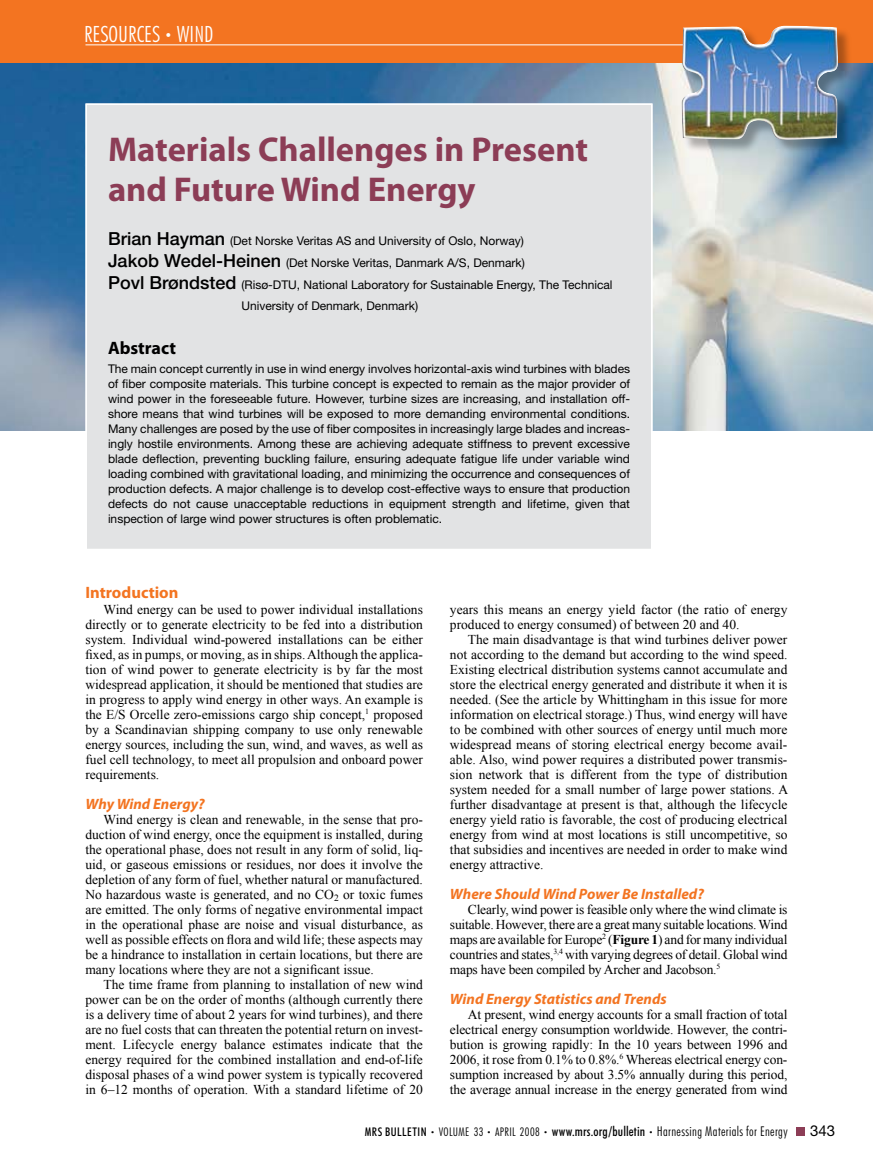
<style>
.page{position:relative;width:873px;height:1170px;background:#fff}
.page>*{position:absolute;margin:0;border:0;box-sizing:border-box;transform-origin:0 0}
.t1{font:700 34.5px/40.5px "Myriad Pro";color:#8c3d56}
.t2{font:22.5px "Futura Light Condensed BT";color:#fff}
.t3{font:500 18px "Helvetica Neue LT Std";color:#000}
.t4{font:700 18px "Myriad Pro";color:#000}
.t5{font:700 16.5px "Myriad Pro";color:#f37421}
.t6{font:italic 700 15px "Myriad Pro";color:#f37421}
.t7{font:15px "Helvetica Neue LT Std";color:#000}
.t8{font:13.5px/15px "Times New Roman";color:#000;text-align:justify}
.t9{font:13.5px "Futura Light Condensed BT";letter-spacing:.03em;color:#000}
.t10{font:12px/15px "Helvetica Neue LT Std";color:#000;text-align:justify}
.s1{font-size:13.5px}
.s2{font-weight:500;font-size:18px}
.s3{font-weight:400;font-size:12px}
.s4{font-weight:700}
.s5{font-family:"Futura Medium Condensed BT";font-size:12px}
.s6{font-size:7.5px}
.s7{font-size:12px}
.s8{font-family:"Futura Medium Condensed BT"}
</style>
<div class="page">
<div style="left:796px;top:1127px;width:10px;height:9px;background:#8c3d56"></div>
<img style="left:0;top:63px;width:873px;height:367px">
<div style="left:0;top:0;width:873px;height:63px;background:#f37421"></div>
<hr style="left:86px;top:44px;width:702px;height:1px;background:#fff">
<div style="left:681px;top:25px;width:172px;height:131px;background:#000;opacity:.3"></div>
<img style="left:682px;top:25px;width:156px;height:116px">
<div style="left:86px;top:104px;width:566px;height:445px;background:#e2e3e4"></div>
<div style="left:86px;top:104px;width:566px;height:446px;border:2px solid #fff"></div>
<h2 class="t2" style="left:84px;top:20px;width:26px">RES</h2>
<h2 class="t2" style="left:87px;top:20px;width:128px">RECOURCES <span class="s1">••</span> WIND</h2>
<h2 class="t2" style="left:179px;top:20px;width:43px">SOLAR</h2>
<h1 class="t1" style="left:108px;top:128px;width:69px">Title<br>Title</h1>
<p class="t10" style="left:108px;top:234px;width:184px"><span class="s2">Author’s Name</span> (Affiliation)</p>
<h3 class="t3" style="left:108px;top:250px;width:221px">and Author’s Name <span class="s3">(Affilia ion)</span></h3>
<h1 class="t1" style="left:108px;top:128px;width:482px">Materials Challenges in Present and Future Wind Energy</h1>
<p class="t10" style="left:108px;top:234px;width:418px"><span class="s2">Brian Hayman</span> (Det Norske Veritas AS and University of Oslo, Norway)</p>
<p class="t10" style="left:108px;top:255px;width:418px"><span class="s2">Jakob Wedel-Heinen</span> (Det Norske Veritas, Danmark A/S, Denmark)</p>
<p class="t10" style="left:108px;top:277px;width:506px"><span class="s2">Povl Brøndsted</span> (Risø-DTU, National Laboratory for Sustainable Energy, The Technical</p>
<p class="t10" style="left:241px;top:298px;width:178px">University of Denmark, Denmark)</p>
<h3 class="t4" style="left:108px;top:336px;width:70px">Abstract</h3>
<p class="t10" style="left:108px;top:361px;width:524px">The main concept currently in use in wind energy involves horizontal-axis wind turbines with blades of fiber composite materials. This turbine concept is expected to remain as the major provider of wind power in the foreseeable future. However, turbine sizes are increasing, and installation off&shy;shore means that wind turbines will be exposed to more demanding environmental conditions.<br>Many challenges are posed by the use of fiber composites in increasingly large blades and increas&shy;ingly hostile environments. Among these are achieving adequate stiffness to prevent excessive blade deflection, preventing buckling failure, ensuring adequate fatigue life under variable wind loading combined with gravitational loading, and minimizing the occurrence and consequences of production defects. A major challenge is to develop cost-effective ways to ensure that production defects do not cause unacceptable reductions in equipment strength and lifetime, given that inspection of large wind power structures is often problematic.</p>
<p class="t5" style="left:85px;top:582px;width:95px">Introduction</p>
<p class="t8" style="left:85px;top:601px;width:339px;text-indent:18px">Wind energy can be used to power individual installations directly or to generate electricity to be fed into a distribution system. Individual wind-powered installations can be either fixed, as in pumps, or moving, as in ships. Although the applica&shy;tion of wind power to generate electricity is by far the most widespread application, it should be mentioned that studies are in progress to apply wind energy in other ways. An example is the E/S Orcelle zero-emissions cargo ship concept,<sup>1</sup> proposed by a Scandinavian shipping company to use only renewable energy sources, including the sun, wind, and waves, as well as fuel cell technology, to meet all propulsion and onboard power requirements.</p>
<p class="t6" style="left:85px;top:794px;width:121px">Why Wind Energy?</p>
<p class="t8" style="left:85px;top:811px;width:339px;text-indent:18px">Wind energy is clean and renewable, in the sense that pro&shy;duction of wind energy, once the equipment is installed, during the operational phase, does not result in any form of solid, liq&shy;uid, or gaseous emissions or residues, nor does it involve the depletion of any form of fuel, whether natural or manufactured.<br>No hazardous waste is generated, and no CO<sub>2</sub> or toxic fumes are emitted. The only forms of negative environmental impact in the operational phase are noise and visual disturbance, as well as possible effects on flora and wild life; these aspects may be a hindrance to installation in certain locations, but there are many locations where they are not a significant issue.</p>
<p class="t8" style="left:85px;top:976px;width:339px;text-indent:18px">The time frame from planning to installation of new wind power can be on the order of months (although currently there is a delivery time of about 2 years for wind turbines), and there are no fuel costs that can threaten the potential return on invest&shy;ment. Lifecycle energy balance estimates indicate that the energy required for the combined installation and end-of-life disposal phases of a wind power system is typically recovered in 6–12 months of operation. With a standard lifetime of 20</p>
<p class="t8" style="left:450px;top:601px;width:339px">years this means an energy yield factor (the ratio of energy produced to energy consumed) of between 20 and 40.</p>
<p class="t8" style="left:450px;top:631px;width:340px;text-indent:18px">The main disadvantage is that wind turbines deliver power not according to the demand but according to the wind speed.<br>Existing electrical distribution systems cannot accumulate and store the electrical energy generated and distribute it when it is needed. (See the article by Whittingham in this issue for more information on electrical storage.) Thus, wind energy will have to be combined with other sources of energy until much more widespread means of storing electrical energy become avail&shy;able. Also, wind power requires a distributed power transmis&shy;sion network that is different from the type of distribution system needed for a small number of large power stations. A further disadvantage at present is that, although the lifecycle energy yield ratio is favorable, the cost of producing electrical energy from wind at most locations is still uncompetitive, so that subsidies and incentives are needed in order to make wind energy attractive.</p>
<p class="t6" style="left:450px;top:884px;width:255px">Where Should Wind Power Be Installed?</p>
<p class="t8" style="left:450px;top:901px;width:339px;text-indent:18px">Clearly, wind power is feasible only where the wind climate is suitable. However, there are a great many suitable locations. Wind maps are available for Europe<sup>2</sup> (<span class="s4">Figure 1</span>) and for many individual countries and states,<sup>3,4</sup> with varying degrees of detail. Global wind maps have been compiled by Archer and Jacobson.<sup>5</sup></p>
<p class="t6" style="left:450px;top:989px;width:218px">Wind Energy Statistics and Trends</p>
<p class="t8" style="left:450px;top:1006px;width:339px;text-indent:18px">At present, wind energy accounts for a small fraction of total electrical energy consumption worldwide. However, the contri&shy;bution is growing rapidly: In the 10 years between 1996 and 2006, it rose from 0.1% to 0.8%.<sup>6</sup> Whereas electrical energy con&shy;sumption increased by about 3.5% annually during this period, the average annual increase in the energy generated from wind</p>
<p class="t9" style="left:365px;top:1123px;width:424px"><span class="s5">MRS BULLETIN</span> <span class="s6">•</span> <span class="s7">VOLUME 33</span> <span class="s6">•</span> <span class="s7">APRIL 2008</span> <span class="s6">•</span> <span class="s8">www.mrs.org/bulletin</span> <span class="s6">•</span> Harnessing Materials for Energy</p>
<p class="t7" style="left:810px;top:1122px;width:27px">343</p>
</div>
